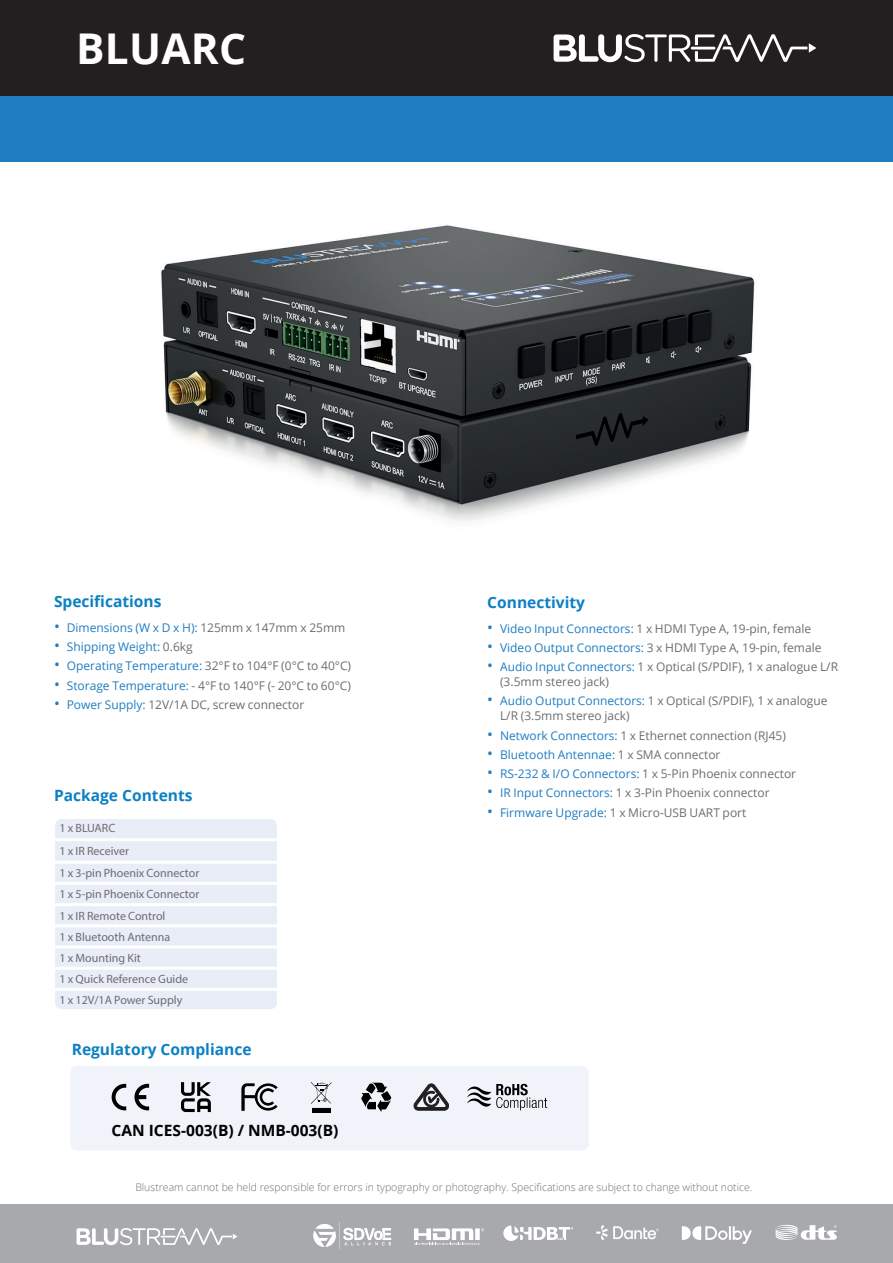
<style>
.page{position:relative;width:893px;height:1263px;background:#fff}
.page>*{position:absolute;margin:0;border:0;box-sizing:border-box;transform-origin:0 0}
.t1{font:700 42.45px "Open Sans";letter-spacing:.005em;color:#fff}
.t2{font:700 15.6px "Open Sans";color:#0c80c4}
.t3{font:700 15.6px "Open Sans";color:#000001}
.t4{font:12px/15px "Open Sans";color:#6c6d70}
.t5{font:12px/21.1px "Myriad Pro";color:#6c6d70}
.t6{font:12px "Open Sans";color:#207dc1}
.t7{font:300 10.5px "Open Sans";color:#6c6d70}
.s1{font-size:15.6px}
.s2{color:#6c6d70}
.s3{font-size:15.6px;color:#207dc1}
.s4{color:#207dc1}
</style>
<div class="page">
<div style="left:0;top:96px;width:893px;height:66px;background:#207dc1"></div>
<div style="left:0;top:1205px;width:893px;height:58px;background:#a8a9ad"></div>
<svg style="left:77px;top:1228px;width:160px;height:18px"></svg>
<svg style="left:503px;top:1225px;width:70px;height:16px"></svg>
<svg style="left:414px;top:1228px;width:70px;height:17px"></svg>
<img style="left:596px;top:1225px;width:63px;height:15px">
<svg style="left:682px;top:1226px;width:70px;height:18px"></svg>
<svg style="left:776px;top:1225px;width:61px;height:15px"></svg>
<div style="left:0;top:0;width:893px;height:102px;background:#231f20"></div>
<div style="left:0;top:96px;width:893px;height:31px;background:#207dc1"></div>
<svg style="left:554px;top:34px;width:262px;height:29px"></svg>
<svg style="left:55px;top:819px;width:222px;height:190px;background:#eaeff7"></svg>
<div style="left:70px;top:1066px;width:519px;height:84px;background:#f0f3f9;border-radius:6px"></div>
<img style="left:313px;top:1222px;width:78px;height:27px">
<img style="left:241px;top:1083px;width:37px;height:28px">
<svg style="left:361px;top:1083px;width:30px;height:28px"></svg>
<svg style="left:467px;top:1084px;width:80px;height:26px"></svg>
<svg style="left:112px;top:1084px;width:14px;height:26px"></svg>
<svg style="left:134px;top:1084px;width:15px;height:26px"></svg>
<svg style="left:181px;top:1082px;width:30px;height:30px"></svg>
<svg style="left:311px;top:1082px;width:21px;height:30px"></svg>
<svg style="left:414px;top:1084px;width:35px;height:26px"></svg>
<img style="left:161px;top:225px;width:594px;height:296px">
<h1 class="t1" style="left:76px;top:19px;width:172px">BLUARC</h1>
<h2 class="t2" style="left:54px;top:590px;width:109px">Specifications</h2>
<p class="t6" style="left:54px;top:619px;width:293px"><span class="s1">•</span> Dimensions (W x D x H): <span class="s2">125mm x 147mm x 25mm</span></p>
<p class="t6" style="left:54px;top:638px;width:140px"><span class="s1">•</span> Shipping Weight: <span class="s2">0.6kg</span></p>
<p class="t4" style="left:54px;top:658px;width:299px"><span class="s3">•</span> <span class="s4">Operating Temperature:</span> 32°F to 104°F (0°C to 40°C)</p>
<p class="t4" style="left:54px;top:677px;width:298px"><span class="s3">•</span> <span class="s4">Storage Temperature:</span> - 4°F to 140°F (- 20°C to 60°C)</p>
<p class="t4" style="left:54px;top:697px;width:252px"><span class="s3">•</span> <span class="s4">Power Supply:</span> 12V/1A DC, screw connector</p>
<h2 class="t2" style="left:54px;top:785px;width:140px">Package Contents</h2>
<p class="t5" style="left:59px;top:817px;width:141px;line-height:22.5px">1 x BLUARC<br>1 x IR Receiver<br>1 x 3-pin Phoenix Connector</p>
<p class="t5" style="left:59px;top:884px;width:141px">1 x 5-pin Phoenix Connector<br>1 x IR Remote Control<br>1 x Bluetooth Antenna<br>1 x Mounting Kit<br>1 x Quick Reference Guide<br>1 x 12V/1A Power Supply</p>
<h2 class="t2" style="left:72px;top:1038px;width:181px">Regulatory Compliance</h2>
<h2 class="t3" style="left:112px;top:1119px;width:228px">CAN ICES-003(B) / NMB-003(B)</h2>
<h2 class="t2" style="left:487px;top:591px;width:99px">Connectivity</h2>
<p class="t4" style="left:487px;top:620px;width:325px"><span class="s3">•</span> <span class="s4">Video Input Connectors:</span> 1 x HDMI Type A, 19-pin, female</p>
<p class="t4" style="left:487px;top:640px;width:336px"><span class="s3">•</span> <span class="s4">Video Output Connectors:</span> 3 x HDMI Type A, 19-pin, female</p>
<p class="t4" style="left:500px;top:659px;width:340px;text-indent:-13px"><span class="s3">•</span> <span class="s4">Audio Input Connectors:</span> 1 x Optical (S/PDIF), 1 x analogue L/R (3.5mm stereo jack)</p>
<p class="t4" style="left:500px;top:693px;width:329px;text-indent:-13px"><span class="s3">•</span> <span class="s4">Audio Output Connectors:</span> 1 x Optical (S/PDIF), 1 x analogue<br>L/R (3.5mm stereo jack)</p>
<p class="t4" style="left:487px;top:727px;width:300px"><span class="s3">•</span> <span class="s4">Network Connectors:</span> 1 x Ethernet connection (RJ45)</p>
<p class="t6" style="left:487px;top:746px;width:235px"><span class="s1">•</span> Bluetooth Antennae: <span class="s2">1 x SMA connector</span></p>
<p class="t4" style="left:487px;top:766px;width:310px"><span class="s3">•</span> <span class="s4">RS-232 &amp; I/O Connectors:</span> 1 x 5-Pin Phoenix connector</p>
<p class="t4" style="left:487px;top:785px;width:284px"><span class="s3">•</span> <span class="s4">IR Input Connectors:</span> 1 x 3-Pin Phoenix connector</p>
<p class="t4" style="left:487px;top:804px;width:261px"><span class="s3">•</span> <span class="s4">Firmware Upgrade:</span> 1 x Micro-USB UART port</p>
<p class="t7" style="left:135px;top:1179px;width:619px">Blustream cannot be held responsible for errors in typography or photography. Specifications are subject to change without notice.</p>
</div>
